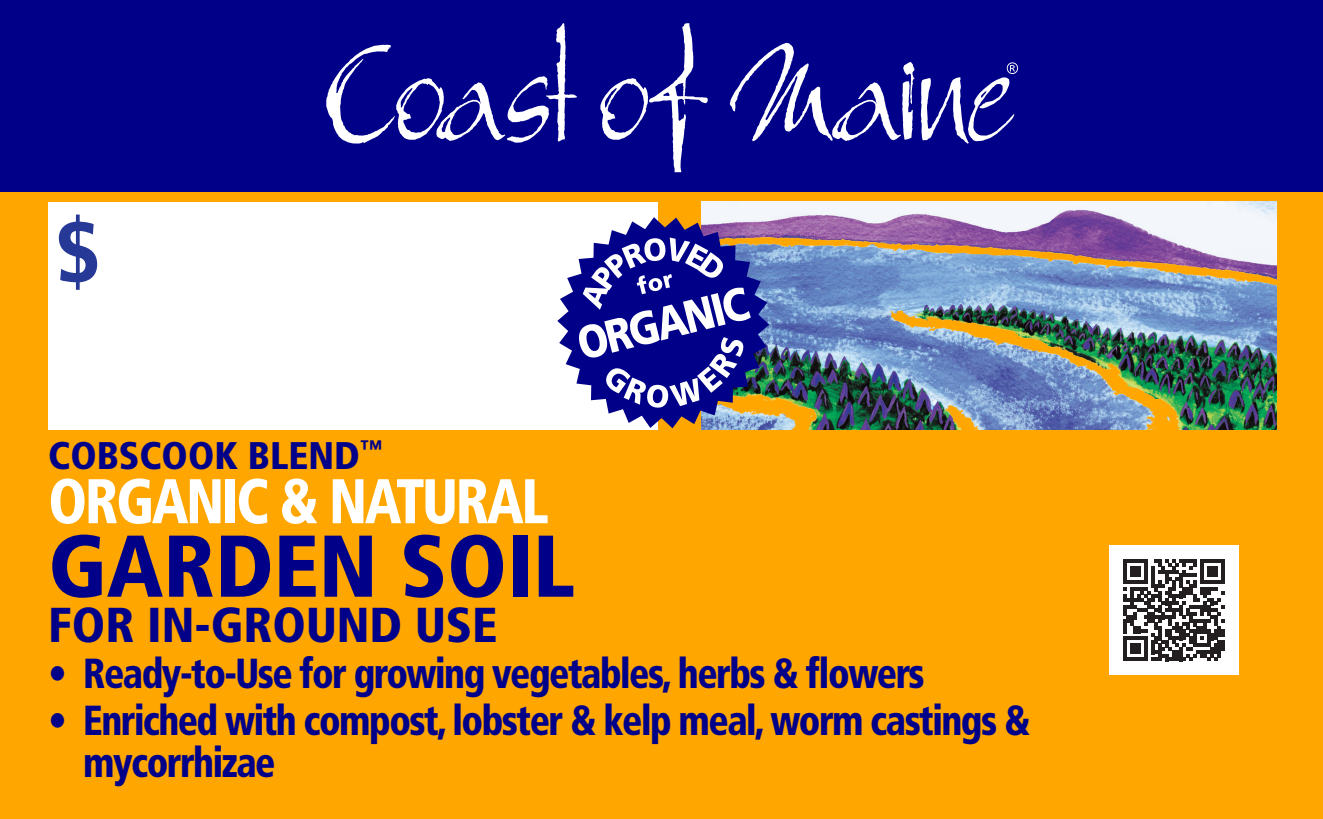
<style>
.page{position:relative;width:1323px;height:819px;background:#fff}
.page>*{position:absolute;margin:0;border:0;box-sizing:border-box;transform-origin:0 0}
.t1{font:900 condensed 87.5px "Frutiger LT Pro";color:#008}
.t2{font:900 condensed 84px "Frutiger LT Pro";color:#263996}
.t3{font:900 condensed 63px "Frutiger LT Pro";letter-spacing:-.04em;color:#fff;scale:.9 1}
.t4{font:900 condensed 49px "Frutiger LT Pro";color:#008}
.t5{font:900 condensed 42px/42px "Frutiger LT Pro";letter-spacing:-.04em;color:#008;scale:.9 1}
.t6{font:900 condensed 38.5px "Frutiger LT Pro";color:#008}
</style>
<div class="page">
<div style="left:0;top:185px;width:1323px;height:634px;background:#ffa700"></div>
<div style="left:48px;top:202px;width:610px;height:228px;background:#fff"></div>
<img style="left:701px;top:202px;width:576px;height:227px">
<svg style="left:557px;top:217px;width:212px;height:211px"></svg>
<svg style="left:577px;top:238px;width:174px;height:170px;background:#5050a8"></svg>
<div style="left:0;top:0;width:1323px;height:192px;background:#008"></div>
<svg style="left:326px;top:23px;width:688px;height:149px"></svg>
<svg style="left:1007px;top:62px;width:11px;height:12px"></svg>
<div style="left:1109px;top:546px;width:129px;height:129px;background:#fff"></div>
<svg style="left:1123px;top:560px;width:101px;height:101px"></svg>
<p class="t2" style="left:56px;top:202px;width:45px">$</p>
<p class="t6" style="left:48px;top:432px;width:336px">COBSCOOK BLEND<sup>™</sup></p>
<p class="t3" style="left:48px;top:463px;width:558px">ORGANIC &amp; NATURAL</p>
<p class="t1" style="left:48px;top:514px;width:528px">GARDEN SOIL</p>
<p class="t4" style="left:48px;top:596px;width:451px">FOR IN-GROUND USE</p>
<p class="t5" style="left:48px;top:652px;width:975px">• Ready-to-Use for growing vegetables, herbs &amp; flowers</p>
<p class="t5" style="left:83px;top:699px;width:1054px;text-indent:-35px">• Enriched with compost, lobster &amp; kelp meal, worm castings &amp; mycorrhizae</p>
</div>
